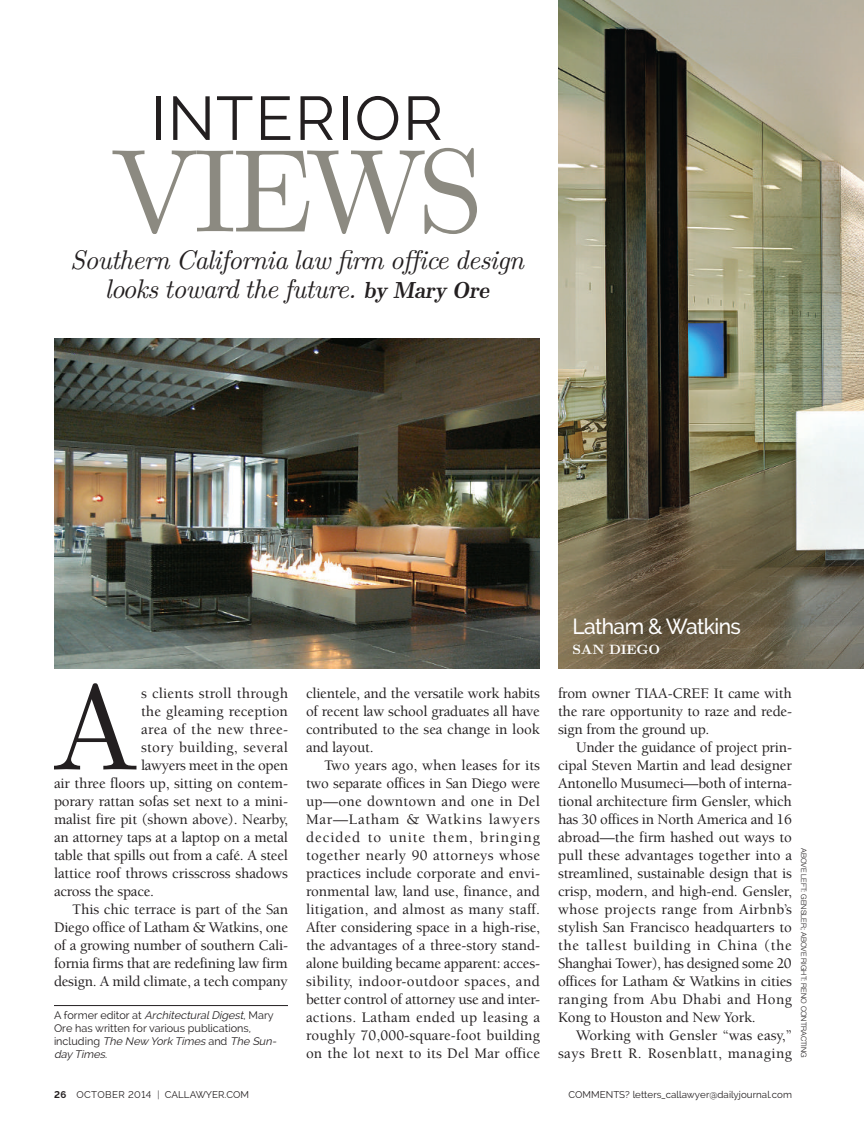
<style>
.page{position:relative;width:864px;height:1134px;background:#fff}
.page>*{position:absolute;margin:0;border:0;box-sizing:border-box;transform-origin:0 0}
.t1{font:120.45px "LM Roman 10";color:#231f20}
.t2{font:118.5px "LM Roman 10";letter-spacing:-.055em;color:#8c8a81}
.t3{font:61.5px "Raleway";letter-spacing:.03em;color:#231f20}
.t4{font:italic 27px/28.5px "LM Roman 10";letter-spacing:-.03em;color:#231f20;text-align:center}
.t5{font:500 21.75px "Raleway";letter-spacing:-.03em;color:#fff}
.t6{font:500 15px/18px "Berkeley Std";letter-spacing:-.01em;color:#231f20;text-align:justify}
.t7{font:500 15px/18px "Berkeley Std";letter-spacing:.03em;color:#231f20;text-align:right}
.t8{font:500 15px "Berkeley Std";letter-spacing:.01em;color:#231f20}
.t9{font:500 15px "Berkeley Std";letter-spacing:.02em;color:#231f20}
.t10{font:500 15px "Berkeley Std";letter-spacing:.025em;color:#231f20}
.t11{font:700 13.5px "LM Roman 10";letter-spacing:-.015em;color:#fff}
.t12{font:10.8px/12.8px "Raleway";color:#231f20}
.t13{font:9.75px "Raleway";letter-spacing:.005em;color:#231f20}
.t14{font:300 7.5px "Helvetica Neue LT Std";color:#231f20}
.s1{font-family:"LM Roman Demi 10";font-size:23.25px}
.s2{font-style:italic}
.s3{font-weight:700}
.s4{font-weight:300}
</style>
<div class="page">
<img style="left:558px;top:0;width:306px;height:669px">
<img style="left:54px;top:339px;width:486px;height:330px">
<hr style="left:54px;top:1005px;width:234px;height:1px;background:#231f20">
<h3 class="t3" style="left:151px;top:83px;width:294px">INTERIOR</h3>
<h2 class="t2" style="left:110px;top:98px;width:375px">VIEWS</h2>
<h3 class="t4" style="left:70px;top:244px;width:455px">Southern California law firm office design looks toward the future. <span class="s1">by Mary Ore</span></h3>
<h1 class="t1" style="left:50px;top:634px;width:92px">A</h1>
<p class="t8" style="left:141px;top:685px;width:149px">s clients stroll through</p>
<p class="t8" style="left:141px;top:703px;width:148px">the gleaming reception</p>
<p class="t10" style="left:141px;top:721px;width:149px">area of the new three-</p>
<p class="t9" style="left:141px;top:739px;width:149px">story building, several</p>
<p class="t6" style="left:141px;top:756px;width:149px">lawyers meet in the open</p>
<p class="t6" style="left:54px;top:774px;width:235px">air three floors up, sitting on contem-</p>
<p class="t6" style="left:54px;top:792px;width:235px">porary rattan sofas set next to a mini-</p>
<p class="t6" style="left:54px;top:810px;width:236px">malist fire pit (shown above). Nearby,</p>
<p class="t6" style="left:54px;top:828px;width:235px">an attorney taps at a laptop on a metal</p>
<p class="t6" style="left:54px;top:846px;width:235px">table that spills out from a café. A steel</p>
<p class="t6" style="left:54px;top:864px;width:236px">lattice roof throws crisscross shadows</p>
<p class="t6" style="left:54px;top:882px;width:102px">across the space.</p>
<p class="t6" style="left:72px;top:900px;width:218px">This chic terrace is part of the San</p>
<p class="t6" style="left:54px;top:918px;width:236px">Diego office of Latham &amp; Watkins, one</p>
<p class="t6" style="left:54px;top:936px;width:235px">of a growing number of southern Cali-</p>
<p class="t6" style="left:54px;top:954px;width:235px">fornia firms that are redefining law firm</p>
<p class="t6" style="left:54px;top:972px;width:235px">design. A mild climate, a tech company</p>
<p class="t12" style="left:54px;top:1009px;width:227px">A fo r m e r e d i to r a t <span class="s2">ArchitecturalDigest</span>, M a ry Ore has written for various publications,<br>i n c l u d i n g <span class="s2">The New York Times</span> a n d <span class="s2">The Sun&shy;day Times</span>.</p>
<p class="t13" style="left:54px;top:1089px;width:196px"><span class="s3">26</span> OCTOBER 2014 <span class="s4">|</span> CALLAWYER.COM</p>
<p class="t6" style="left:306px;top:684px;width:235px">clientele, and the versatile work habits of recent law school graduates all have contributed to the sea change in look and layout.</p>
<p class="t6" style="left:306px;top:756px;width:236px;text-indent:18px">Two years ago, when leases for its two separate offices in San Diego were up—one downtown and one in Del Mar—Latham &amp; Watkins lawyers decided to unite them, bringing together nearly 90 attorneys whose practices include corporate and envi&shy;ronmental law, land use, finance, and litigation, and almost as many staff.<br>After considering space in a high-rise, the advantages of a three-story stand&shy;alone building became apparent: acces&shy;sibility, indoor-outdoor spaces, and better control of attorney use and inter&shy;actions. Latham ended up leasing a roughly 70,000-square-foot building on the lot next to its Del Mar office</p>
<h3 class="t5" style="left:572px;top:614px;width:170px">Latham &amp; Watkins</h3>
<p class="t11" style="left:572px;top:638px;width:89px">SAN DIEGO</p>
<p class="t6" style="left:558px;top:684px;width:235px">from owner TIAA-CREF. It came with the rare opportunity to raze and rede&shy;sign from the ground up.</p>
<p class="t6" style="left:558px;top:738px;width:236px;text-indent:18px">Under the guidance of project prin&shy;cipal Steven Martin and lead designer Antonello Musumeci—both of interna&shy;tional architecture firm Gensler, which has 30 offices in North America and 16 abroad—the firm hashed out ways to pull these advantages together into a streamlined, sustainable design that is crisp, modern, and high-end. Gensler, whose projects range from Airbnb’s stylish San Francisco headquarters to the tallest building in China (the Shanghai Tower), has designed some 20 offices for Latham &amp; Watkins in cities ranging from Abu Dhabi and Hong Kong to Houston and New York.</p>
<p class="t7" style="left:558px;top:1026px;width:236px">Working with Gensler “was easy,” says Brett R. Rosenblatt, managing</p>
<p class="t14" style="left:808px;top:848px;width:211px;rotate:90deg">ABOVE LEFT: GENSLER; ABOVE RIGHT: RENO CONTRACTING</p>
<p class="t13" style="left:568px;top:1089px;width:225px">COMMENTS? letters_callawyer@dailyjournal.com</p>
</div>
